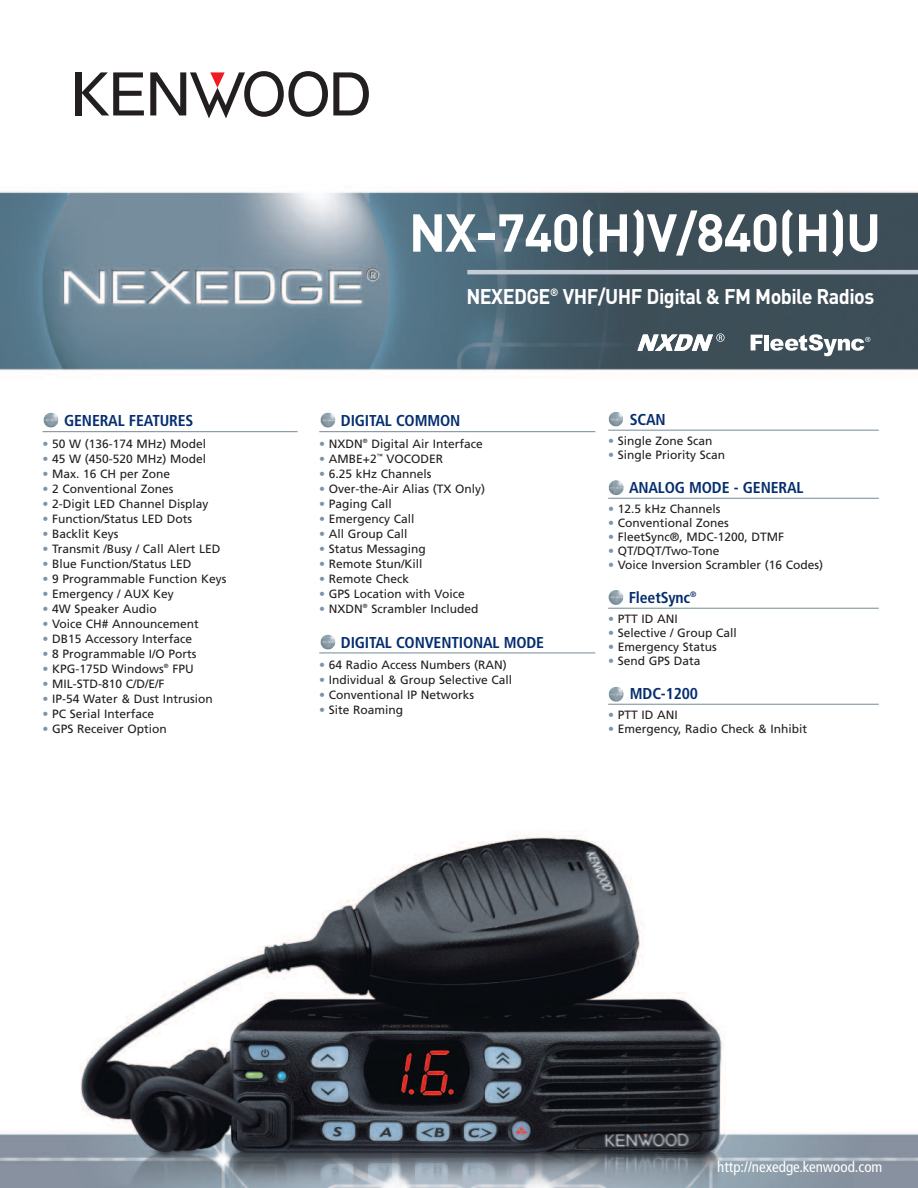
<style>
.page{position:relative;width:918px;height:1188px;background:#fff}
.page>*{position:absolute;margin:0;border:0;box-sizing:border-box;transform-origin:0 0}
.t1{font:700 52.5px "DIN";letter-spacing:-.02em;color:#fff}
.t2{font:700 21px "DIN";letter-spacing:-.025em;color:#fff;scale:.94 1}
.t3{font:700 condensed 15.75px "Frutiger";letter-spacing:-.01em;color:#052d6f}
.t4{font:condensed 15px "Frutiger";color:#fff}
.t5{font:12px "Frutiger";color:#231f20}
.s1{color:#7d94a8}
</style>
<div class="page">
<img style="left:0;top:115px;width:918px;height:1073px">
<hr style="left:319px;top:431px;width:276px;height:1px;background:#738a95">
<hr style="left:319px;top:653px;width:276px;height:1px;background:#738a95">
<hr style="left:608px;top:430px;width:271px;height:1px;background:#738a95">
<hr style="left:608px;top:498px;width:271px;height:1px;background:#738a95">
<hr style="left:608px;top:608px;width:271px;height:1px;background:#738a95">
<hr style="left:608px;top:704px;width:271px;height:1px;background:#738a95">
<hr style="left:43px;top:431px;width:255px;height:1px;background:#738a95">
<img style="left:43px;top:413px;width:16px;height:15px">
<img style="left:320px;top:413px;width:15px;height:15px">
<img style="left:320px;top:635px;width:15px;height:15px">
<img style="left:608px;top:412px;width:15px;height:15px">
<img style="left:608px;top:590px;width:15px;height:15px">
<img style="left:609px;top:480px;width:15px;height:15px">
<img style="left:609px;top:687px;width:15px;height:15px">
<hr style="left:467px;top:270px;width:451px;height:4px;background:#c4ccd6">
<div style="left:75px;top:72px;width:6px;height:43px;background:#231f20"></div>
<svg style="left:81px;top:72px;width:63px;height:43px"></svg>
<svg style="left:150px;top:71px;width:219px;height:47px"></svg>
<svg style="left:751px;top:335px;width:12px;height:15px"></svg>
<div style="left:764px;top:335px;width:5px;height:15px;background:#fff"></div>
<svg style="left:770px;top:334px;width:100px;height:22px"></svg>
<svg style="left:637px;top:333px;width:88px;height:18px"></svg>
<h3 class="t3" style="left:64px;top:414px;width:131px">GENERAL FEATURES</h3>
<p class="t5" style="left:43px;top:439px;width:165px"><span class="s1">•</span> 50 W (136-174 MHz) Model</p>
<p class="t5" style="left:43px;top:454px;width:165px"><span class="s1">•</span> 45 W (450-520 MHz) Model</p>
<p class="t5" style="left:43px;top:469px;width:129px"><span class="s1">•</span> Max. 16 CH per Zone</p>
<p class="t5" style="left:43px;top:484px;width:133px"><span class="s1">•</span> 2 Conventional Zones</p>
<p class="t5" style="left:43px;top:499px;width:168px"><span class="s1">•</span> 2-Digit LED Channel Display</p>
<p class="t5" style="left:43px;top:514px;width:151px"><span class="s1">•</span> Function/Status LED Dots</p>
<p class="t5" style="left:43px;top:529px;width:78px"><span class="s1">•</span> Backlit Keys</p>
<p class="t5" style="left:43px;top:544px;width:179px"><span class="s1">•</span> Transmit /Busy / Call Alert LED</p>
<p class="t5" style="left:43px;top:559px;width:151px"><span class="s1">•</span> Blue Function/Status LED</p>
<p class="t5" style="left:43px;top:574px;width:186px"><span class="s1">•</span> 9 Programmable Function Keys</p>
<p class="t5" style="left:43px;top:589px;width:133px"><span class="s1">•</span> Emergency / AUX Key</p>
<p class="t5" style="left:43px;top:604px;width:116px"><span class="s1">•</span> 4W Speaker Audio</p>
<p class="t5" style="left:43px;top:619px;width:158px"><span class="s1">•</span> Voice CH# Announcement</p>
<p class="t5" style="left:43px;top:634px;width:151px"><span class="s1">•</span> DB15 Accessory Interface</p>
<p class="t5" style="left:43px;top:649px;width:156px"><span class="s1">•</span> 8 Programmable I/O Ports</p>
<p class="t5" style="left:43px;top:664px;width:153px"><span class="s1">•</span> KPG-175D Windows<sup>®</sup> FPU</p>
<p class="t5" style="left:43px;top:679px;width:124px"><span class="s1">•</span> MIL-STD-810 C/D/E/F</p>
<p class="t5" style="left:43px;top:694px;width:172px"><span class="s1">•</span> IP-54 Water &amp; Dust Intrusion</p>
<p class="t5" style="left:43px;top:709px;width:113px"><span class="s1">•</span> PC Serial Interface</p>
<p class="t5" style="left:43px;top:724px;width:126px"><span class="s1">•</span> GPS Receiver Option</p>
<h1 class="t1" style="left:409px;top:202px;width:474px">NX-740(H)V/840(H)U</h1>
<h2 class="t2" style="left:466px;top:284px;width:435px">NEXEDGE<sup>®</sup> VHF/UHF Digital &amp; FM Mobile Radios</h2>
<h3 class="t3" style="left:341px;top:414px;width:121px">DIGITAL COMMON</h3>
<p class="t5" style="left:319px;top:439px;width:165px"><span class="s1">•</span> NXDN<sup>®</sup> Digital Air Interface</p>
<p class="t5" style="left:319px;top:454px;width:125px"><span class="s1">•</span> AMBE+2<sup>™</sup> VOCODER</p>
<p class="t5" style="left:319px;top:469px;width:114px"><span class="s1">•</span> 6.25 kHz Channels</p>
<p class="t5" style="left:319px;top:484px;width:167px"><span class="s1">•</span> Over-the-Air Alias (TX Only)</p>
<p class="t5" style="left:319px;top:499px;width:74px"><span class="s1">•</span> Paging Call</p>
<p class="t5" style="left:319px;top:514px;width:97px"><span class="s1">•</span> Emergency Call</p>
<p class="t5" style="left:319px;top:529px;width:90px"><span class="s1">•</span> All Group Call</p>
<p class="t5" style="left:319px;top:544px;width:108px"><span class="s1">•</span> Status Messaging</p>
<p class="t5" style="left:319px;top:559px;width:105px"><span class="s1">•</span> Remote Stun/Kill</p>
<p class="t5" style="left:319px;top:574px;width:92px"><span class="s1">•</span> Remote Check</p>
<p class="t5" style="left:319px;top:589px;width:147px"><span class="s1">•</span> GPS Location with Voice</p>
<p class="t5" style="left:319px;top:604px;width:161px"><span class="s1">•</span> NXDN<sup>®</sup> Scrambler Included</p>
<h3 class="t3" style="left:341px;top:636px;width:205px">DIGITAL CONVENTIONAL MODE</h3>
<p class="t5" style="left:319px;top:660px;width:189px"><span class="s1">•</span> 64 Radio Access Numbers (RAN)</p>
<p class="t5" style="left:319px;top:675px;width:195px"><span class="s1">•</span> Individual &amp; Group Selective Call</p>
<p class="t5" style="left:319px;top:690px;width:157px"><span class="s1">•</span> Conventional IP Networks</p>
<p class="t5" style="left:319px;top:705px;width:86px"><span class="s1">•</span> Site Roaming</p>
<h3 class="t3" style="left:630px;top:413px;width:37px">SCAN</h3>
<p class="t5" style="left:608px;top:436px;width:106px"><span class="s1">•</span> Single Zone Scan</p>
<p class="t5" style="left:608px;top:450px;width:119px"><span class="s1">•</span> Single Priority Scan</p>
<h3 class="t3" style="left:629px;top:481px;width:176px">ANALOG MODE - GENERAL</h3>
<p class="t5" style="left:608px;top:504px;width:114px"><span class="s1">•</span> 12.5 kHz Channels</p>
<p class="t5" style="left:608px;top:518px;width:122px"><span class="s1">•</span> Conventional Zones</p>
<p class="t5" style="left:608px;top:532px;width:177px"><span class="s1">•</span> FleetSync®, MDC-1200, DTMF</p>
<p class="t5" style="left:608px;top:546px;width:113px"><span class="s1">•</span> QT/DQT/Two-Tone</p>
<p class="t5" style="left:608px;top:560px;width:217px"><span class="s1">•</span> Voice Inversion Scrambler (16 Codes)</p>
<h3 class="t3" style="left:629px;top:591px;width:69px">FleetSync<sup>®</sup></h3>
<p class="t5" style="left:608px;top:614px;width:71px"><span class="s1">•</span> PTT ID ANI</p>
<p class="t5" style="left:608px;top:628px;width:130px"><span class="s1">•</span> Selective / Group Call</p>
<p class="t5" style="left:608px;top:642px;width:110px"><span class="s1">•</span> Emergency Status</p>
<p class="t5" style="left:608px;top:656px;width:94px"><span class="s1">•</span> Send GPS Data</p>
<h3 class="t3" style="left:630px;top:687px;width:70px">MDC-1200</h3>
<p class="t5" style="left:608px;top:710px;width:71px"><span class="s1">•</span> PTT ID ANI</p>
<p class="t5" style="left:608px;top:724px;width:200px"><span class="s1">•</span> Emergency, Radio Check &amp; Inhibit</p>
<p class="t4" style="left:717px;top:1160px;width:167px">http://nexedge.kenwood.com</p>
</div>
